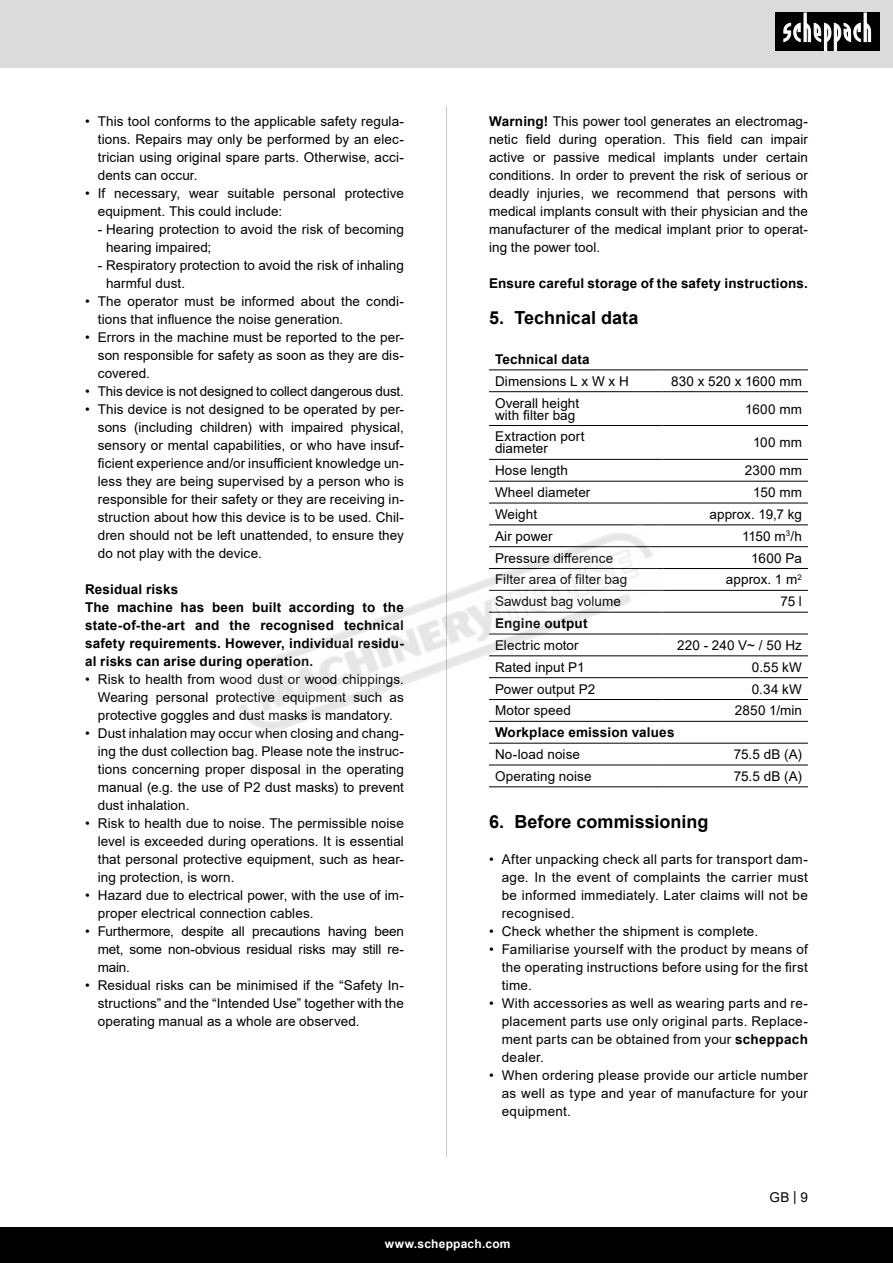
<style>
.page{position:relative;width:893px;height:1263px;background:#fff}
.page>*{position:absolute;margin:0;border:0;box-sizing:border-box;transform-origin:0 0}
.t1{font:700 18px "Arial";color:#000}
.t2{font:13.5px/18px "Arial";letter-spacing:.01em;color:#000;text-align:justify}
.t3{font:700 13.5px/18px "Arial";letter-spacing:.015em;color:#000}
.t4{font:13.5px "Arial";letter-spacing:-.01em;color:#000}
.t5{font:700 12px "Arial";letter-spacing:.02em;color:#fff}
.s1{font-weight:700}
</style>
<div class="page">
<div style="left:0;top:0;width:893px;height:67px;background:#dbdbdb"></div>
<div style="left:775px;top:13px;width:105px;height:38px;background:#000"></div>
<svg style="left:783px;top:13px;width:88px;height:38px"></svg>
<div style="left:0;top:1227px;width:893px;height:36px;background:#000"></div>
<hr style="left:446px;top:106px;width:1px;height:1051px;background:#c8c8c8">
<svg style="left:489px;top:369px;width:319px;height:396px"></svg>
<hr style="left:489px;top:391px;width:173px;height:1px;background:#000">
<hr style="left:489px;top:425px;width:173px;height:1px;background:#000">
<hr style="left:489px;top:459px;width:173px;height:1px;background:#000">
<hr style="left:489px;top:481px;width:173px;height:1px;background:#000">
<hr style="left:489px;top:503px;width:173px;height:1px;background:#000">
<hr style="left:489px;top:743px;width:173px;height:1px;background:#000">
<hr style="left:489px;top:765px;width:173px;height:1px;background:#000">
<hr style="left:489px;top:786px;width:173px;height:1px;background:#000">
<hr style="left:662px;top:391px;width:146px;height:1px;background:#000">
<hr style="left:662px;top:425px;width:146px;height:1px;background:#000">
<hr style="left:662px;top:459px;width:146px;height:1px;background:#000">
<hr style="left:662px;top:481px;width:146px;height:1px;background:#000">
<hr style="left:662px;top:503px;width:146px;height:1px;background:#000">
<hr style="left:662px;top:525px;width:146px;height:1px;background:#000">
<hr style="left:662px;top:546px;width:146px;height:1px;background:#000">
<hr style="left:662px;top:568px;width:146px;height:1px;background:#000">
<hr style="left:662px;top:590px;width:146px;height:1px;background:#000">
<hr style="left:662px;top:612px;width:146px;height:1px;background:#000">
<hr style="left:662px;top:634px;width:146px;height:1px;background:#000">
<hr style="left:662px;top:656px;width:146px;height:1px;background:#000">
<hr style="left:662px;top:677px;width:146px;height:1px;background:#000">
<hr style="left:662px;top:699px;width:146px;height:1px;background:#000">
<hr style="left:662px;top:721px;width:146px;height:1px;background:#000">
<hr style="left:662px;top:743px;width:146px;height:1px;background:#000">
<hr style="left:662px;top:765px;width:146px;height:1px;background:#000">
<hr style="left:662px;top:786px;width:146px;height:1px;background:#000">
<hr style="left:489px;top:370px;width:173px;height:1px;background:#000">
<hr style="left:662px;top:370px;width:146px;height:1px;background:#000">
<img style="left:238px;top:523px;width:428px;height:217px">
<p class="t2" style="left:98px;top:112px;width:308px;text-indent:-13px">• This tool conforms to the applicable safety regula&shy;tions. Repairs may only be performed by an elec&shy;trician using original spare parts. Otherwise, acci&shy;dents can occur.</p>
<p class="t2" style="left:98px;top:184px;width:308px;text-indent:-13px">• If necessary, wear suitable personal protective equipment. This could include:</p>
<p class="t2" style="left:106px;top:220px;width:299px;text-indent:-8px">- Hearing protection to avoid the risk of becoming hearing impaired;</p>
<p class="t2" style="left:106px;top:256px;width:299px;text-indent:-8px">- Respiratory protection to avoid the risk of inhaling harmful dust.</p>
<p class="t2" style="left:98px;top:292px;width:308px;text-indent:-13px">• The operator must be informed about the condi&shy;tions that influence the noise generation.</p>
<p class="t2" style="left:98px;top:328px;width:308px;text-indent:-13px">• Errors in the machine must be reported to the per&shy;son responsible for safety as soon as they are dis&shy;covered.</p>
<p class="t4" style="left:85px;top:382px;width:320px">• This device is not designed to collect dangerous dust.</p>
<p class="t2" style="left:98px;top:400px;width:308px;text-indent:-13px">• This device is not designed to be operated by per&shy;sons (including children) with impaired physical, sensory or mental capabilities, or who have insuf&shy;ficient experience and/or insufficient knowledge un&shy;less they are being supervised by a person who is responsible for their safety or they are receiving in&shy;struction about how this device is to be used. Chil&shy;dren should not be left unattended, to ensure they do not play with the device.</p>
<p class="t3" style="left:85px;top:580px;width:320px">Residual risks<br>The machine has been built according to the state-of-the-art and the recognised technical safety requirements. However, individual residu&shy;al risks can arise during operation.</p>
<p class="t2" style="left:98px;top:670px;width:308px;text-indent:-13px">• Risk to health from wood dust or wood chippings.<br>Wearing personal protective equipment such as protective goggles and dust masks is mandatory.</p>
<p class="t2" style="left:98px;top:724px;width:308px;text-indent:-13px">• Dust inhalation may occur when closing and chang&shy;ing the dust collection bag. Please note the instruc&shy;tions concerning proper disposal in the operating manual (e.g. the use of P2 dust masks) to prevent dust inhalation.</p>
<p class="t2" style="left:98px;top:814px;width:308px;text-indent:-13px">• Risk to health due to noise. The permissible noise level is exceeded during operations. It is essential that personal protective equipment, such as hear&shy;ing protection, is worn.</p>
<p class="t2" style="left:98px;top:886px;width:308px;text-indent:-13px">• Hazard due to electrical power, with the use of im&shy;proper electrical connection cables.</p>
<p class="t2" style="left:98px;top:922px;width:308px;text-indent:-13px">• Furthermore, despite all precautions having been met, some non-obvious residual risks may still re&shy;main.</p>
<p class="t2" style="left:98px;top:976px;width:308px;text-indent:-13px">• Residual risks can be minimised if the “Safety In&shy;structions” and the “Intended Use” together with the operating manual as a whole are observed.</p>
<p class="t2" style="left:489px;top:112px;width:320px"><span class="s1">Warning!</span> This power tool generates an electromag&shy;netic field during operation. This field can impair active or passive medical implants under certain conditions. In order to prevent the risk of serious or deadly injuries, we recommend that persons with medical implants consult with their physician and the manufacturer of the medical implant prior to operat&shy;ing the power tool.</p>
<p class="t3" style="left:489px;top:274px;width:320px">Ensure careful storage of the safety instructions.</p>
<h1 class="t1" style="left:489px;top:305px;width:151px">5. Technical data</h1>
<p class="t3" style="left:495px;top:350px;width:96px">Technical data</p>
<p class="t2" style="left:495px;top:372px;width:135px">Dimensions L x W x H</p>
<p class="t2" style="left:671px;top:372px;width:132px">830 x 520 x 1600 mm</p>
<p class="t2" style="left:495px;top:397px;width:86px;line-height:12px">Overall height with filter bag</p>
<p class="t2" style="left:745px;top:400px;width:58px">1600 mm</p>
<p class="t2" style="left:495px;top:430px;width:91px;line-height:12px">Extraction port diameter</p>
<p class="t2" style="left:753px;top:433px;width:50px">100 mm</p>
<p class="t2" style="left:495px;top:461px;width:74px">Hose length</p>
<p class="t2" style="left:745px;top:461px;width:59px">2300 mm</p>
<p class="t2" style="left:495px;top:483px;width:97px">Wheel diameter</p>
<p class="t2" style="left:753px;top:483px;width:50px">150 mm</p>
<p class="t2" style="left:495px;top:505px;width:44px">Weight</p>
<p class="t2" style="left:709px;top:505px;width:94px">approx. 19,7 kg</p>
<p class="t2" style="left:495px;top:527px;width:59px">Air power</p>
<p class="t2" style="left:742px;top:527px;width:61px">1150 m<sup>3</sup>/h</p>
<p class="t2" style="left:495px;top:549px;width:120px">Pressure difference</p>
<p class="t2" style="left:751px;top:549px;width:52px">1600 Pa</p>
<p class="t2" style="left:495px;top:570px;width:134px">Filter area of filter bag</p>
<p class="t2" style="left:726px;top:570px;width:78px">approx. 1 m<sup>2</sup></p>
<p class="t2" style="left:495px;top:592px;width:127px">Sawdust bag volume</p>
<p class="t2" style="left:780px;top:592px;width:23px">75 l</p>
<p class="t3" style="left:495px;top:614px;width:94px">Engine output</p>
<p class="t2" style="left:495px;top:636px;width:85px">Electric motor</p>
<p class="t2" style="left:677px;top:636px;width:126px">220 - 240 V~ / 50 Hz</p>
<p class="t2" style="left:495px;top:658px;width:91px">Rated input P1</p>
<p class="t2" style="left:752px;top:658px;width:52px">0.55 kW</p>
<p class="t2" style="left:495px;top:680px;width:102px">Power output P2</p>
<p class="t2" style="left:752px;top:680px;width:52px">0.34 kW</p>
<p class="t2" style="left:495px;top:701px;width:77px">Motor speed</p>
<p class="t2" style="left:735px;top:701px;width:68px">2850 1/min</p>
<p class="t3" style="left:495px;top:723px;width:181px">Workplace emission values</p>
<p class="t2" style="left:495px;top:745px;width:87px">No-load noise</p>
<p class="t2" style="left:734px;top:745px;width:70px">75.5 dB (A)</p>
<p class="t2" style="left:495px;top:767px;width:98px">Operating noise</p>
<p class="t2" style="left:734px;top:767px;width:70px">75.5 dB (A)</p>
<h1 class="t1" style="left:489px;top:809px;width:221px">6. Before commissioning</h1>
<p class="t2" style="left:502px;top:850px;width:308px;text-indent:-13px">• After unpacking check all parts for transport dam&shy;age. In the event of complaints the carrier must be informed immediately. Later claims will not be recognised.</p>
<p class="t2" style="left:489px;top:922px;width:271px">• Check whether the shipment is complete.</p>
<p class="t2" style="left:502px;top:940px;width:308px;text-indent:-13px">• Familiarise yourself with the product by means of the operating instructions before using for the first time.</p>
<p class="t2" style="left:502px;top:994px;width:308px;text-indent:-13px">• With accessories as well as wearing parts and re&shy;placement parts use only original parts. Replace&shy;ment parts can be obtained from your <span class="s1">scheppach </span>dealer.</p>
<p class="t2" style="left:502px;top:1066px;width:308px;text-indent:-13px">• When ordering please provide our article number as well as type and year of manufacture for your equipment.</p>
<p class="t2" style="left:770px;top:1188px;width:40px">GB | 9</p>
<p class="t5" style="left:385px;top:1235px;width:127px">www.scheppach.com</p>
</div>
